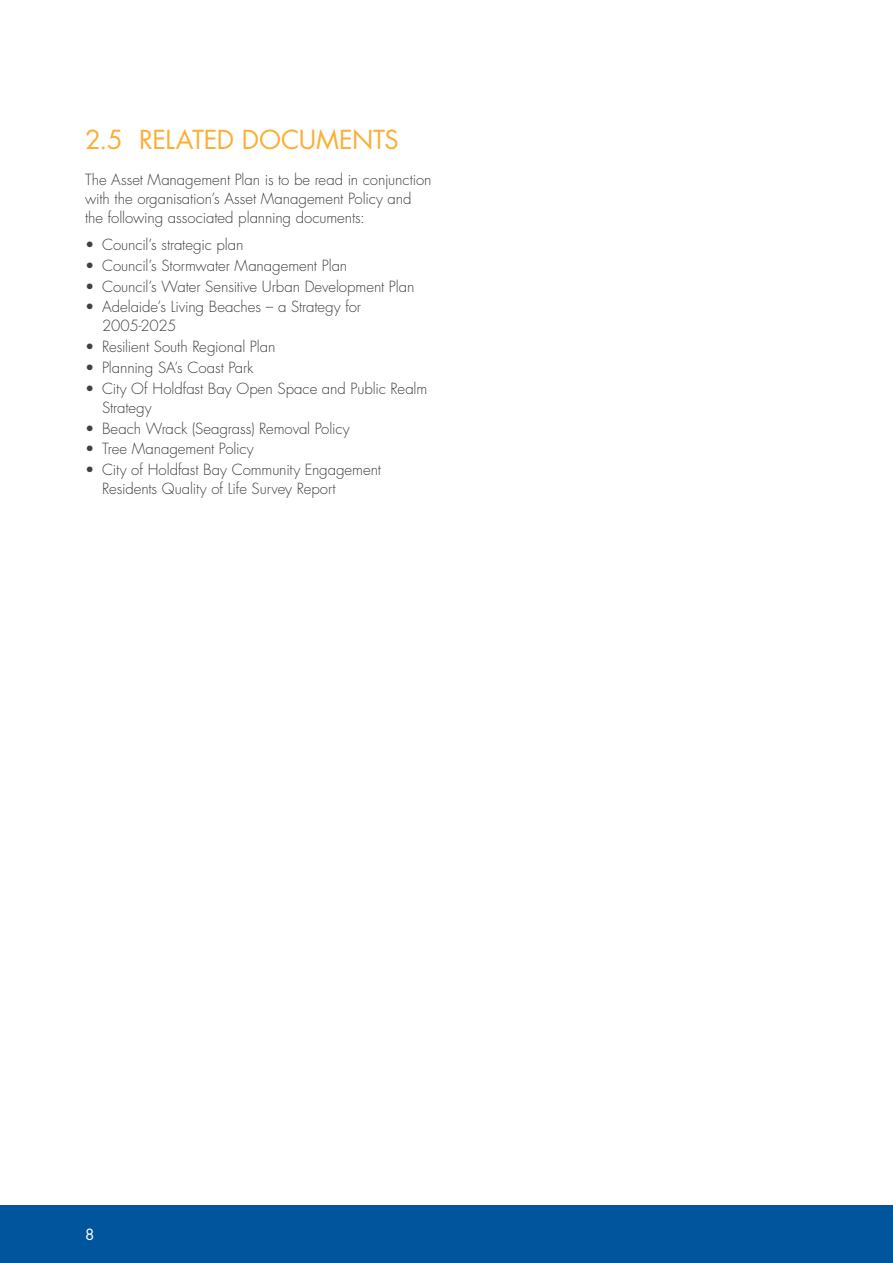
<style>
.page{position:relative;width:893px;height:1263px;background:#fff}
.page>*{position:absolute;margin:0;border:0;box-sizing:border-box;transform-origin:0 0}
.t1{font:25.5px "Futura Std";letter-spacing:-.01em;color:#fbaf34}
.t2{font:300 15px/18.8px "Futura Std";letter-spacing:-.005em;color:#414042}
.t3{font:15px "Futura Std";color:#fff}
</style>
<div class="page">
<div style="left:0;top:1205px;width:893px;height:58px;background:#00559d"></div>
<h1 class="t1" style="left:85px;top:124px;width:315px">2.5 RELATED DOCUMENTS</h1>
<p class="t2" style="left:85px;top:171px;width:348px">The Asset Management Plan is to be read in conjunction with the organisation’s Asset Management Policy and the following associated planning documents:</p>
<p class="t2" style="left:85px;top:235px;width:160px">• Council’s strategic plan</p>
<p class="t2" style="left:85px;top:256px;width:264px">• Council’s Stormwater Management Plan</p>
<p class="t2" style="left:85px;top:277px;width:331px">• Council’s Water Sensitive Urban Development Plan</p>
<p class="t2" style="left:102px;top:298px;width:261px;text-indent:-17px">• Adelaide’s Living Beaches – a Strategy for<br>2005-2025</p>
<p class="t2" style="left:85px;top:338px;width:192px">• Resilient South Regional Plan</p>
<p class="t2" style="left:85px;top:359px;width:170px">• Planning SA’s Coast Park</p>
<p class="t2" style="left:102px;top:379px;width:327px;text-indent:-17px">• City Of Holdfast Bay Open Space and Public Realm<br>Strategy</p>
<p class="t2" style="left:85px;top:419px;width:266px">• Beach Wrack (Seagrass) Removal Policy</p>
<p class="t2" style="left:85px;top:440px;width:170px">• Tree Management Policy</p>
<p class="t2" style="left:102px;top:461px;width:280px;text-indent:-17px">• City of Holdfast Bay Community Engagement<br>Residents Quality of Life Survey Report</p>
<p class="t3" style="left:85px;top:1225px;width:11px">8</p>
</div>
